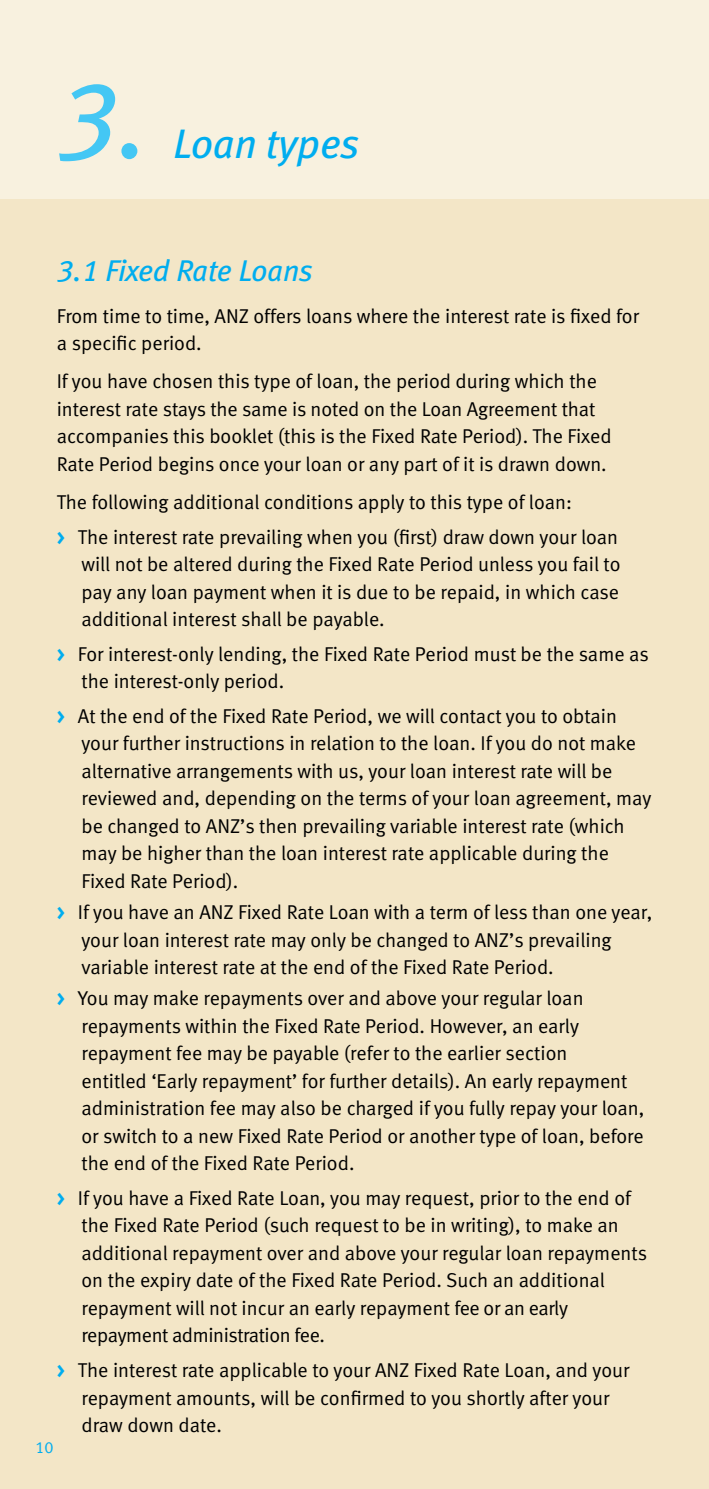
<style>
.page{position:relative;width:709px;height:1489px;background:#fff}
.page>*{position:absolute;margin:0;border:0;box-sizing:border-box;transform-origin:0 0}
.t1{font:italic 110px "Meta Book LF";color:#44c7f4}
.t2{font:italic 41.25px "Meta Book LF";color:#00adef}
.t3{font:italic 30px "Meta Book LF";color:#00adef}
.t4{font:20px/27.5px "Meta Normal LF";color:#000}
.t5{font:16.25px "Meta Normal LF";color:#00adef}
.s1{font-family:"Meta Bold LF";color:#00adef}
</style>
<div class="page">
<div style="left:0;top:0;width:709px;height:1488px;background:#f3e6c7"></div>
<div style="left:0;top:0;width:709px;height:198px;background:#f8f1df"></div>
<h1 class="t1" style="left:57px;top:56px;width:94px">3.</h1>
<h2 class="t2" style="left:174px;top:119px;width:188px">Loan types</h2>
<h3 class="t3" style="left:57px;top:253px;width:258px">3.1 Fixed Rate Loans</h3>
<p class="t4" style="left:57px;top:302px;width:583px">From time to time, ANZ offers loans where the interest rate is fixed for a specific period.</p>
<p class="t4" style="left:57px;top:367px;width:556px">If you have chosen this type of loan, the period during which the interest rate stays the same is noted on the Loan Agreement that accompanies this booklet (this is the Fixed Rate Period). The Fixed Rate Period begins once your loan or any part of it is drawn down.</p>
<p class="t4" style="left:57px;top:484px;width:563px;line-height:34.5px">The following additional conditions apply to this type of loan:<br><span class="s1">&gt;</span> The interest rate prevailing when you (first) draw down your loan</p>
<p class="t4" style="left:81px;top:550px;width:540px;text-align:justify">will not be altered during the Fixed Rate Period unless you fail to pay any loan payment when it is due to be repaid, in which case additional interest shall be payable.</p>
<p class="t4" style="left:81px;top:640px;width:569px;text-indent:-25px"><span class="s1">&gt;</span> For interest-only lending, the Fixed Rate Period must be the same as the interest-only period.</p>
<p class="t4" style="left:81px;top:702px;width:571px;text-indent:-25px"><span class="s1">&gt;</span> At the end of the Fixed Rate Period, we will contact you to obtain your further instructions in relation to the loan. If you do not make alternative arrangements with us, your loan interest rate will be reviewed and, depending on the terms of your loan agreement, may be changed to ANZ’s then prevailing variable interest rate (which may be higher than the loan interest rate applicable during the Fixed Rate Period).</p>
<p class="t4" style="left:81px;top:898px;width:572px;text-indent:-25px"><span class="s1">&gt;</span> If you have an ANZ Fixed Rate Loan with a term of less than one year, your loan interest rate may only be changed to ANZ’s prevailing variable interest rate at the end of the Fixed Rate Period.</p>
<p class="t4" style="left:81px;top:984px;width:564px;text-indent:-25px"><span class="s1">&gt;</span> You may make repayments over and above your regular loan repayments within the Fixed Rate Period. However, an early repayment fee may be payable (refer to the earlier section<br>entitled ‘Early repayment’ for further details). An early repayment administration fee may also be charged if you fully repay your loan, or switch to a new Fixed Rate Period or another type of loan, before the end of the Fixed Rate Period.</p>
<p class="t4" style="left:81px;top:1183px;width:567px;text-indent:-25px"><span class="s1">&gt;</span> If you have a Fixed Rate Loan, you may request, prior to the end of the Fixed Rate Period (such request to be in writing), to make an additional repayment over and above your regular loan repayments on the expiry date of the Fixed Rate Period. Such an additional repayment will not incur an early repayment fee or an early repayment administration fee.</p>
<p class="t4" style="left:81px;top:1355px;width:549px;text-indent:-25px"><span class="s1">&gt;</span> The interest rate applicable to your ANZ Fixed Rate Loan, and your repayment amounts, will be confirmed to you shortly after your draw down date.</p>
<p class="t5" style="left:35px;top:1437px;width:20px">10</p>
</div>
